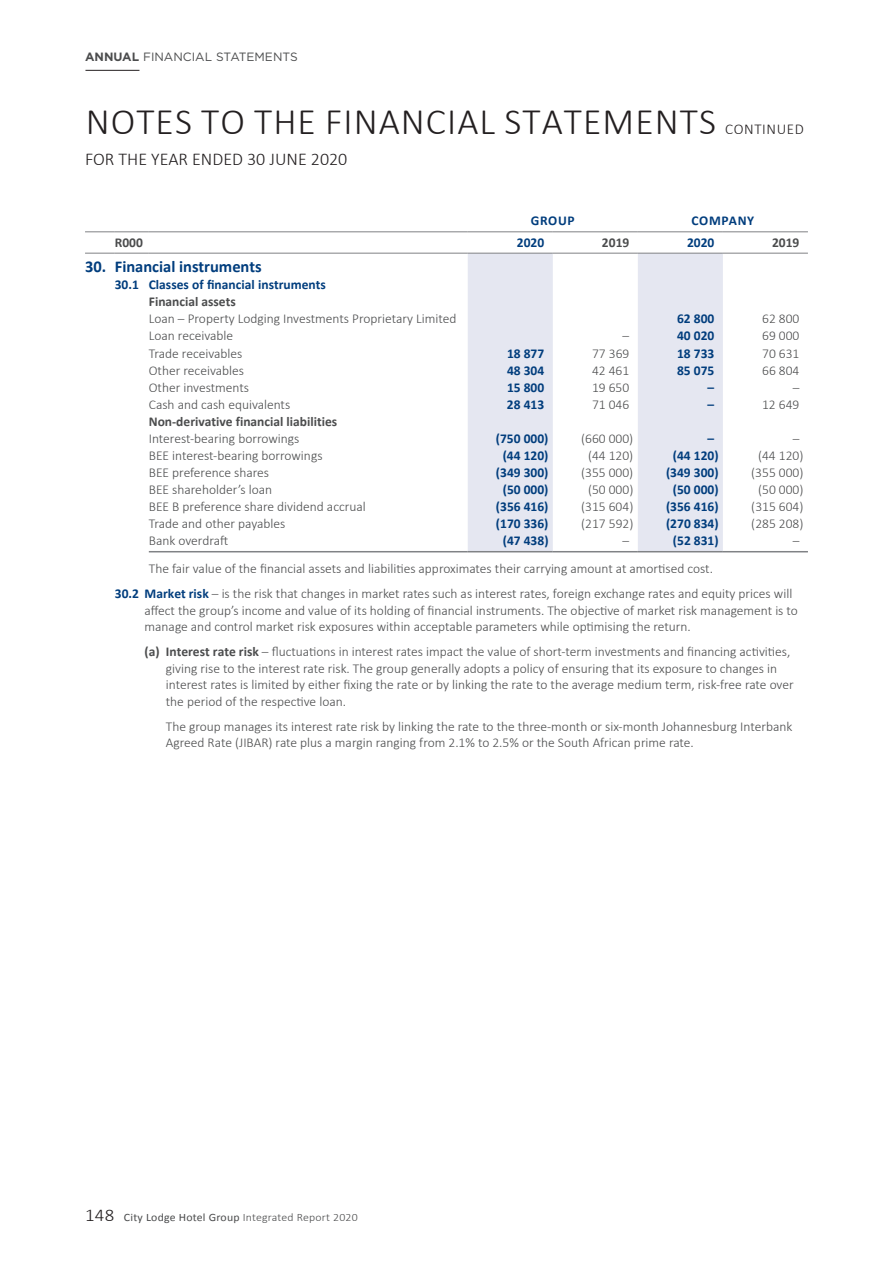
<style>
.page{position:relative;width:893px;height:1263px;background:#fff}
.page>*{position:absolute;margin:0;border:0;box-sizing:border-box;transform-origin:0 0}
.t1{font:300 37.5px "Calibri";letter-spacing:.03em;color:#231f20}
.t2{font:300 18px "Calibri";color:#231f20}
.t3{font:700 16.5px "Calibri";color:#013d7d}
.t4{font:300 15px "Calibri";letter-spacing:.04em;color:#231f20}
.t5{font:300 13.5px/16.5px "Calibri";color:#4b4c4d}
.t6{font:700 13.5px "Calibri";color:#013d7d}
.t7{font:700 13.5px "Calibri";color:#4b4c4d}
.t8{font:700 13.5px "Calibri";letter-spacing:.05em;color:#013d7d}
.t9{font:12px "Gotham";color:#4b4c4d}
.t10{font:300 11.25px "Calibri";letter-spacing:.015em;color:#4b4c4d;scale:1.05 1}
.s1{font-weight:700}
.s2{font-weight:700;color:#013d7d}
.s3{font-size:18px;color:#231f20}
.s4{font-weight:400}
</style>
<div class="page">
<hr style="left:85px;top:70px;width:54px;height:1px;background:#231f20">
<svg style="left:468px;top:254px;width:255px;height:297px;fill:#e5e7f1"></svg>
<hr style="left:85px;top:231px;width:30px;height:1px;background:#808285">
<hr style="left:115px;top:231px;width:34px;height:1px;background:#808285">
<hr style="left:149px;top:231px;width:319px;height:1px;background:#808285">
<hr style="left:468px;top:231px;width:85px;height:1px;background:#808285">
<hr style="left:553px;top:231px;width:85px;height:1px;background:#808285">
<hr style="left:638px;top:231px;width:85px;height:1px;background:#808285">
<hr style="left:723px;top:231px;width:85px;height:1px;background:#808285">
<hr style="left:85px;top:253px;width:30px;height:1px;background:#808285">
<hr style="left:115px;top:253px;width:34px;height:1px;background:#808285">
<hr style="left:149px;top:253px;width:319px;height:1px;background:#808285">
<hr style="left:468px;top:253px;width:85px;height:1px;background:#808285">
<hr style="left:553px;top:253px;width:85px;height:1px;background:#808285">
<hr style="left:638px;top:253px;width:85px;height:1px;background:#808285">
<hr style="left:723px;top:253px;width:85px;height:1px;background:#808285">
<hr style="left:149px;top:551px;width:319px;height:1px;background:#808285">
<hr style="left:468px;top:551px;width:85px;height:1px;background:#808285">
<hr style="left:553px;top:551px;width:85px;height:1px;background:#808285">
<hr style="left:638px;top:551px;width:85px;height:1px;background:#808285">
<hr style="left:723px;top:551px;width:85px;height:1px;background:#808285">
<p class="t9" style="left:85px;top:49px;width:214px"><span class="s1">ANNUAL</span> FINANCIAL STATEMENTS</p>
<h1 class="t1" style="left:86px;top:99px;width:632px">NOTES TO THE FINANCIAL STATEMENTS</h1>
<h2 class="t2" style="left:85px;top:148px;width:264px">FOR THE YEAR ENDED 30 JUNE 2020</h2>
<p class="t4" style="left:725px;top:120px;width:80px">CONTINUED</p>
<p class="t6" style="left:531px;top:212px;width:45px">GROUP</p>
<p class="t8" style="left:691px;top:212px;width:64px">COMPANY</p>
<p class="t7" style="left:115px;top:234px;width:30px">R000</p>
<p class="t6" style="left:517px;top:234px;width:29px">2020</p>
<p class="t7" style="left:602px;top:234px;width:29px">2019</p>
<p class="t6" style="left:687px;top:234px;width:29px">2020</p>
<p class="t7" style="left:772px;top:234px;width:29px">2019</p>
<p class="t3" style="left:85px;top:256px;width:178px">30. Financial instruments</p>
<p class="t6" style="left:115px;top:276px;width:213px">30.1 Classes of financial instruments</p>
<p class="t7" style="left:149px;top:293px;width:88px">Financial assets</p>
<p class="t5" style="left:149px;top:310px;width:309px">Loan – Property Lodging Investments Proprietary Limited</p>
<p class="t6" style="left:677px;top:310px;width:39px">62 800</p>
<p class="t5" style="left:762px;top:310px;width:39px">62 800</p>
<p class="t5" style="left:149px;top:327px;width:86px">Loan receivable</p>
<p class="t5" style="left:623px;top:327px;width:8px">–</p>
<p class="t6" style="left:677px;top:327px;width:39px">40 020</p>
<p class="t5" style="left:762px;top:327px;width:39px">69 000</p>
<p class="t5" style="left:149px;top:344px;width:95px">Trade receivables</p>
<p class="t6" style="left:507px;top:344px;width:39px">18 877</p>
<p class="t5" style="left:592px;top:344px;width:39px">77 369</p>
<p class="t6" style="left:677px;top:344px;width:39px">18 733</p>
<p class="t5" style="left:762px;top:344px;width:39px">70 631</p>
<p class="t5" style="left:149px;top:361px;width:97px">Other receivables</p>
<p class="t6" style="left:507px;top:361px;width:39px">48 304</p>
<p class="t5" style="left:592px;top:361px;width:39px">42 461</p>
<p class="t6" style="left:677px;top:361px;width:39px">85 075</p>
<p class="t5" style="left:762px;top:361px;width:39px">66 804</p>
<p class="t5" style="left:149px;top:378px;width:102px">Other investments</p>
<p class="t6" style="left:507px;top:379px;width:39px">15 800</p>
<p class="t5" style="left:592px;top:378px;width:39px">19 650</p>
<p class="t6" style="left:708px;top:379px;width:8px">–</p>
<p class="t5" style="left:793px;top:378px;width:8px">–</p>
<p class="t5" style="left:149px;top:395px;width:143px">Cash and cash equivalents</p>
<p class="t6" style="left:507px;top:396px;width:39px">28 413</p>
<p class="t5" style="left:592px;top:395px;width:39px">71 046</p>
<p class="t6" style="left:708px;top:396px;width:8px">–</p>
<p class="t5" style="left:762px;top:395px;width:39px">12 649</p>
<p class="t7" style="left:149px;top:413px;width:190px">Non-derivative financial liabilities</p>
<p class="t5" style="left:149px;top:430px;width:152px">Interest-bearing borrowings</p>
<p class="t6" style="left:496px;top:430px;width:54px">(750 000)</p>
<p class="t5" style="left:581px;top:430px;width:54px">(660 000)</p>
<p class="t6" style="left:708px;top:430px;width:8px">–</p>
<p class="t5" style="left:793px;top:430px;width:8px">–</p>
<p class="t5" style="left:149px;top:447px;width:175px">BEE interest-bearing borrowings</p>
<p class="t6" style="left:503px;top:447px;width:47px">(44 120)</p>
<p class="t5" style="left:588px;top:447px;width:47px">(44 120)</p>
<p class="t6" style="left:673px;top:447px;width:47px">(44 120)</p>
<p class="t5" style="left:758px;top:447px;width:47px">(44 120)</p>
<p class="t5" style="left:149px;top:464px;width:122px">BEE preference shares</p>
<p class="t6" style="left:496px;top:464px;width:54px">(349 300)</p>
<p class="t5" style="left:581px;top:464px;width:54px">(355 000)</p>
<p class="t6" style="left:666px;top:464px;width:54px">(349 300)</p>
<p class="t5" style="left:751px;top:464px;width:54px">(355 000)</p>
<p class="t5" style="left:149px;top:481px;width:125px">BEE shareholder’s loan</p>
<p class="t6" style="left:503px;top:481px;width:47px">(50 000)</p>
<p class="t5" style="left:588px;top:481px;width:47px">(50 000)</p>
<p class="t6" style="left:673px;top:481px;width:47px">(50 000)</p>
<p class="t5" style="left:758px;top:481px;width:47px">(50 000)</p>
<p class="t5" style="left:149px;top:498px;width:218px">BEE B preference share dividend accrual</p>
<p class="t6" style="left:496px;top:498px;width:54px">(356 416)</p>
<p class="t5" style="left:581px;top:498px;width:54px">(315 604)</p>
<p class="t6" style="left:666px;top:498px;width:54px">(356 416)</p>
<p class="t5" style="left:751px;top:498px;width:54px">(315 604)</p>
<p class="t5" style="left:149px;top:515px;width:138px">Trade and other payables</p>
<p class="t6" style="left:496px;top:515px;width:54px">(170 336)</p>
<p class="t5" style="left:581px;top:515px;width:54px">(217 592)</p>
<p class="t6" style="left:666px;top:515px;width:54px">(270 834)</p>
<p class="t5" style="left:751px;top:515px;width:54px">(285 208)</p>
<p class="t5" style="left:149px;top:532px;width:81px">Bank overdraft</p>
<p class="t6" style="left:503px;top:532px;width:47px">(47 438)</p>
<p class="t5" style="left:623px;top:532px;width:8px">–</p>
<p class="t6" style="left:673px;top:532px;width:47px">(52 831)</p>
<p class="t5" style="left:793px;top:532px;width:8px">–</p>
<p class="t5" style="left:115px;top:556px;width:679px;line-height:25px;text-indent:34px">The fair value of the financial assets and liabilities approximates their carrying amount at amortised cost.<br><span class="s2">30.2 Market risk</span> – is the risk that changes in market rates such as interest rates, foreign exchange rates and equity prices will</p>
<p class="t5" style="left:145px;top:601px;width:655px">affect the group’s income and value of its holding of financial instruments. The objective of market risk management is to manage and control market risk exposures within acceptable parameters while optimising the return.</p>
<p class="t5" style="left:166px;top:643px;width:629px;text-indent:-21px"><span class="s1">(a) Interest rate risk</span> – fluctuations in interest rates impact the value of short-term investments and financing activities, giving rise to the interest rate risk. The group generally adopts a policy of ensuring that its exposure to changes in interest rates is limited by either fixing the rate or by linking the rate to the average medium term, risk-free rate over the period of the respective loan.</p>
<p class="t5" style="left:166px;top:717px;width:628px">The group manages its interest rate risk by linking the rate to the three-month or six-month Johannesburg Interbank<br>Agreed Rate (JIBAR) rate plus a margin ranging from 2.1% to 2.5% or the South African prime rate.</p>
<p class="t10" style="left:85px;top:1210px;width:261px"><span class="s3">148</span> <span class="s4">City Lodge Hotel Group</span> Integrated Report 2020</p>
</div>
